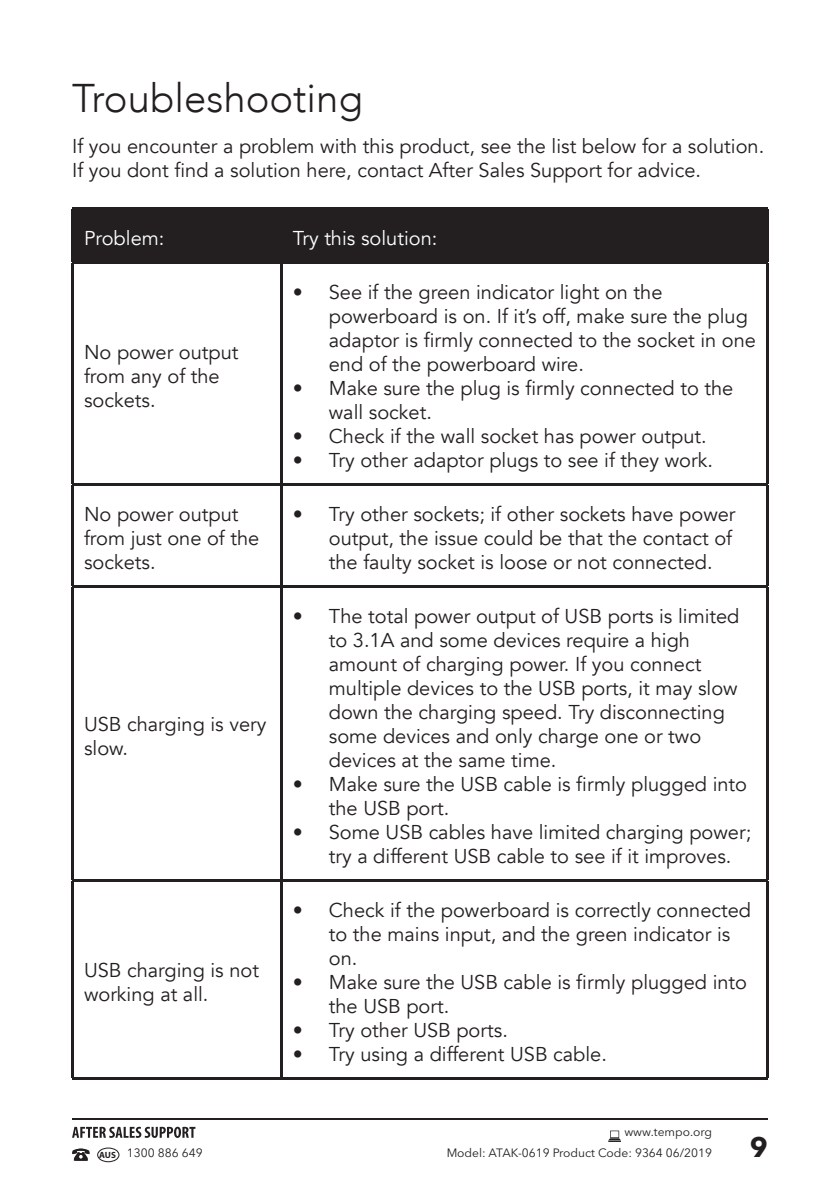
<style>
.page{position:relative;width:840px;height:1191px;background:#fff}
.page>*{position:absolute;margin:0;border:0;box-sizing:border-box;transform-origin:0 0}
.t1{font:300 40px "Avenir";color:#231f20}
.t2{font:700 28px "Avenir Next LT Pro";color:#231f20}
.t3{font:20px/24px "Avenir";color:#231f20}
.t4{font:20px "Avenir";color:#fff}
.t5{font:12px "Avenir Next LT Pro";color:#231f20}
.t6{font:700 9px "Myriad Pro";color:#231f20}
</style>
<div class="page">
<hr style="left:72px;top:1119px;width:695px;height:1px;background:#231f20">
<svg style="left:72px;top:1148px;width:18px;height:12px"></svg>
<svg style="left:97px;top:1147px;width:22px;height:15px"></svg>
<svg style="left:608px;top:1130px;width:12px;height:12px"></svg>
<svg style="left:72px;top:1126px;width:123px;height:11px"></svg>
<div style="left:74px;top:209px;width:691px;height:52px;background:#231f20"></div>
<hr style="left:72px;top:207px;width:209px;height:2px;background:#231f20">
<hr style="left:72px;top:209px;width:2px;height:52px;background:#231f20">
<hr style="left:281px;top:207px;width:486px;height:2px;background:#231f20">
<hr style="left:280px;top:209px;width:2px;height:52px;background:#231f20">
<hr style="left:765px;top:209px;width:2px;height:52px;background:#231f20">
<hr style="left:72px;top:261px;width:209px;height:2px;background:#231f20">
<hr style="left:72px;top:263px;width:2px;height:220px;background:#231f20">
<hr style="left:281px;top:261px;width:486px;height:2px;background:#231f20">
<hr style="left:280px;top:263px;width:2px;height:220px;background:#231f20">
<hr style="left:765px;top:263px;width:2px;height:220px;background:#231f20">
<hr style="left:72px;top:483px;width:209px;height:2px;background:#231f20">
<hr style="left:72px;top:485px;width:2px;height:100px;background:#231f20">
<hr style="left:281px;top:483px;width:486px;height:2px;background:#231f20">
<hr style="left:280px;top:485px;width:2px;height:100px;background:#231f20">
<hr style="left:765px;top:485px;width:2px;height:100px;background:#231f20">
<hr style="left:72px;top:585px;width:209px;height:2px;background:#231f20">
<hr style="left:72px;top:587px;width:2px;height:292px;background:#231f20">
<hr style="left:281px;top:585px;width:486px;height:2px;background:#231f20">
<hr style="left:280px;top:587px;width:2px;height:292px;background:#231f20">
<hr style="left:765px;top:587px;width:2px;height:292px;background:#231f20">
<hr style="left:72px;top:879px;width:209px;height:2px;background:#231f20">
<hr style="left:72px;top:881px;width:2px;height:196px;background:#231f20">
<hr style="left:281px;top:879px;width:486px;height:2px;background:#231f20">
<hr style="left:280px;top:881px;width:2px;height:196px;background:#231f20">
<hr style="left:765px;top:881px;width:2px;height:196px;background:#231f20">
<hr style="left:72px;top:1077px;width:209px;height:2px;background:#231f20">
<hr style="left:281px;top:1077px;width:486px;height:2px;background:#231f20">
<h1 class="t1" style="left:72px;top:75px;width:292px">Troubleshooting</h1>
<p class="t3" style="left:72px;top:135px;width:693px">If you encounter a problem with this product, see the list below for a solution.<br>If you dont find a solution here, contact After Sales Support for advice.</p>
<p class="t4" style="left:84px;top:226px;width:82px">Problem:</p>
<p class="t4" style="left:292px;top:226px;width:146px">Try this solution:</p>
<p class="t3" style="left:84px;top:340px;width:156px">No power output from any of the sockets.</p>
<p class="t3" style="left:328px;top:280px;width:428px;text-indent:-36px">• See if the green indicator light on the powerboard is on. If it’s off, make sure the plug adaptor is firmly connected to the socket in one end of the powerboard wire.</p>
<p class="t3" style="left:328px;top:376px;width:406px;text-indent:-36px">• Make sure the plug is firmly connected to the wall socket.</p>
<p class="t3" style="left:292px;top:424px;width:415px">• Check if the wall socket has power output.</p>
<p class="t3" style="left:292px;top:448px;width:421px">• Try other adaptor plugs to see if they work.</p>
<p class="t3" style="left:84px;top:502px;width:177px">No power output from just one of the sockets.</p>
<p class="t3" style="left:328px;top:502px;width:408px;text-indent:-36px">• Try other sockets; if other sockets have power output, the issue could be that the contact of the faulty socket is loose or not connected.</p>
<p class="t3" style="left:84px;top:712px;width:184px">USB charging is very slow.</p>
<p class="t3" style="left:84px;top:958px;width:176px">USB charging is not working at all.</p>
<p class="t3" style="left:328px;top:604px;width:412px;text-indent:-36px">• The total power output of USB ports is limited to 3.1A and some devices require a high amount of charging power. If you connect multiple devices to the USB ports, it may slow down the charging speed. Try disconnecting some devices and only charge one or two devices at the same time.</p>
<p class="t3" style="left:328px;top:772px;width:419px;text-indent:-36px">• Make sure the USB cable is firmly plugged into the USB port.</p>
<p class="t3" style="left:328px;top:820px;width:423px;text-indent:-36px">• Some USB cables have limited charging power; try a different USB cable to see if it improves.</p>
<p class="t3" style="left:328px;top:898px;width:423px;text-indent:-36px">• Check if the powerboard is correctly connected to the mains input, and the green indicator is on.</p>
<p class="t3" style="left:328px;top:970px;width:419px;text-indent:-36px">• Make sure the USB cable is firmly plugged into the USB port.</p>
<p class="t3" style="left:292px;top:1018px;width:216px">• Try other USB ports.</p>
<p class="t3" style="left:292px;top:1042px;width:315px">• Try using a different USB cable.</p>
<p class="t6" style="left:99px;top:1149px;width:18px">AUS</p>
<p class="t5" style="left:624px;top:1124px;width:89px">www.tempo.org</p>
<p class="t5" style="left:127px;top:1146px;width:77px">1300 886 649</p>
<p class="t5" style="left:446px;top:1146px;width:267px">Model: ATAK-0619 Product Code: 9364 06/2019</p>
<h2 class="t2" style="left:749px;top:1130px;width:20px">9</h2>
</div>
